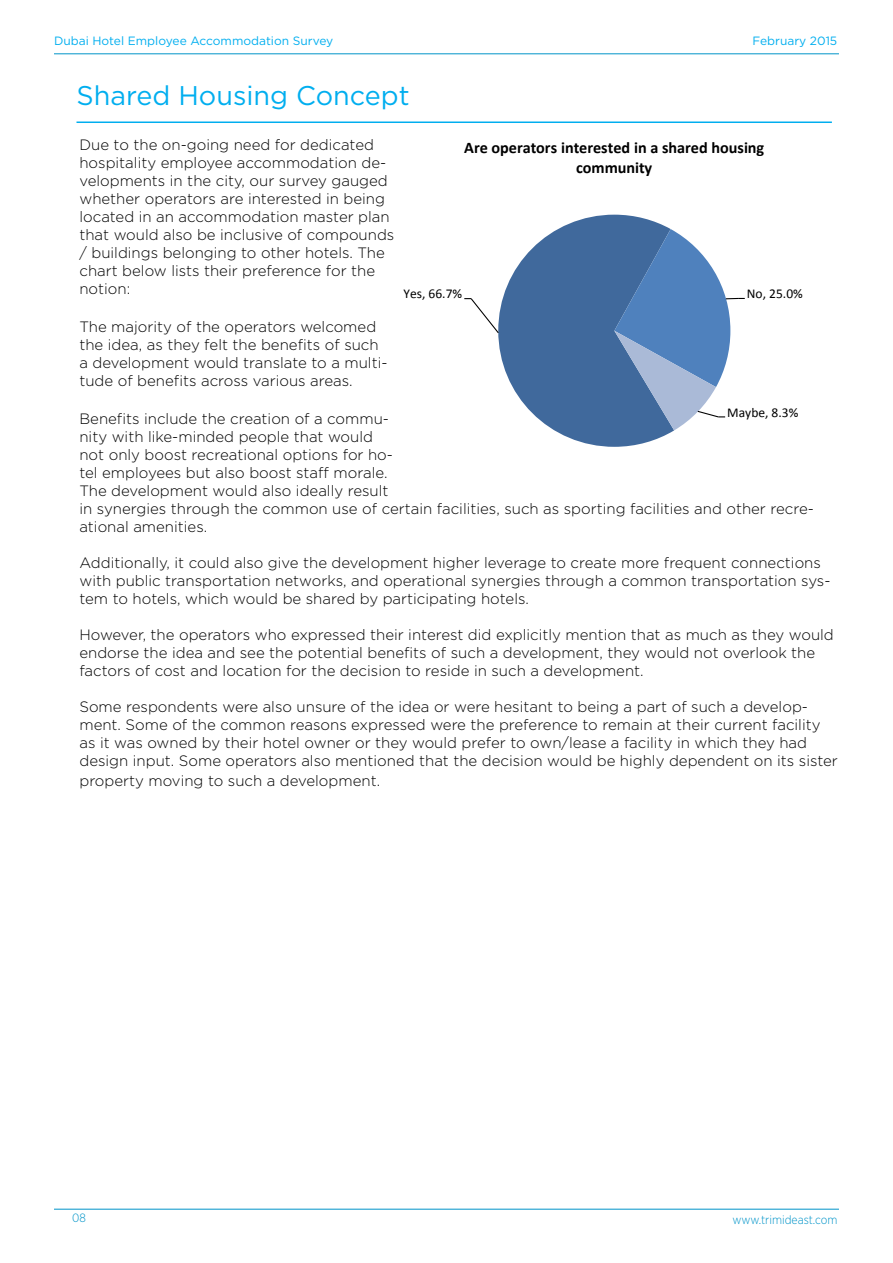
<style>
.page{position:relative;width:893px;height:1263px;background:#fff}
.page>*{position:absolute;margin:0;border:0;box-sizing:border-box;transform-origin:0 0}
.t1{font:27px "Gotham";color:#00aeef}
.t2{font:700 16.2px/19.8px "Calibri";letter-spacing:-.005em;color:#000;text-align:center}
.t3{font:300 15px/18px "Gotham";color:#000}
.t4{font:13.5px "Calibri";color:#000}
.t5{font:300 12.15px "Gotham Narrow";color:#0094c9}
.t6{font:12px "Gotham";color:#00aeef}
.t7{font:300 12px "Gotham Narrow";color:#0094c9}
</style>
<div class="page">
<hr style="left:54px;top:1209px;width:785px;height:1px;background:#0094c9">
<hr style="left:54px;top:54px;width:785px;height:1px;background:#0094c9">
<hr style="left:76px;top:121px;width:756px;height:2px;background:#00aeef">
<svg style="left:464px;top:215px;width:281px;height:232px"></svg>
<p class="t6" style="left:54px;top:35px;width:281px">Dubai Hotel Employee Accommodation Survey</p>
<p class="t6" style="left:752px;top:35px;width:86px">February 2015</p>
<h1 class="t1" style="left:76px;top:81px;width:335px">Shared Housing Concept</h1>
<p class="t3" style="left:79px;top:136px;width:316px">Due to the on-going need for dedicated hospitality employee accommodation de&shy;velopments in the city, our survey gauged whether operators are interested in being located in an accommodation master plan that would also be inclusive of compounds / buildings belonging to other hotels. The chart below lists their preference for the notion:</p>
<p class="t3" style="left:79px;top:318px;width:310px">The majority of the operators welcomed the idea, as they felt the benefits of such a development would translate to a multi&shy;tude of benefits across various areas.</p>
<p class="t3" style="left:79px;top:410px;width:736px">Benefits include the creation of a commu-<br>nity with like-minded people that would<br>not only boost recreational options for ho-<br>tel employees but also boost staff morale.<br>The development would also ideally result<br>in synergies through the common use of certain facilities, such as sporting facilities and other recre&shy;ational amenities.</p>
<p class="t3" style="left:79px;top:554px;width:753px">Additionally, it could also give the development higher leverage to create more frequent connections with public transportation networks, and operational synergies through a common transportation sys&shy;tem to hotels, which would be shared by participating hotels.</p>
<p class="t3" style="left:79px;top:626px;width:756px">However, the operators who expressed their interest did explicitly mention that as much as they would endorse the idea and see the potential benefits of such a development, they would not overlook the factors of cost and location for the decision to reside in such a development.</p>
<p class="t3" style="left:79px;top:698px;width:760px">Some respondents were also unsure of the idea or were hesitant to being a part of such a develop&shy;ment. Some of the common reasons expressed were the preference to remain at their current facility as it was owned by their hotel owner or they would prefer to own/lease a facility in which they had design input. Some operators also mentioned that the decision would be highly dependent on its sister</p>
<p class="t3" style="left:79px;top:771px;width:302px">property moving to such a development.</p>
<p class="t2" style="left:464px;top:138px;width:301px">Are operators interested in a shared housing community</p>
<p class="t4" style="left:404px;top:285px;width:60px">Yes, 66.7%</p>
<p class="t4" style="left:747px;top:285px;width:57px">No, 25.0%</p>
<p class="t4" style="left:727px;top:404px;width:73px">Maybe, 8.3%</p>
<p class="t7" style="left:72px;top:1211px;width:15px">08</p>
<p class="t5" style="left:733px;top:1212px;width:106px">www.trimideast.com</p>
</div>
